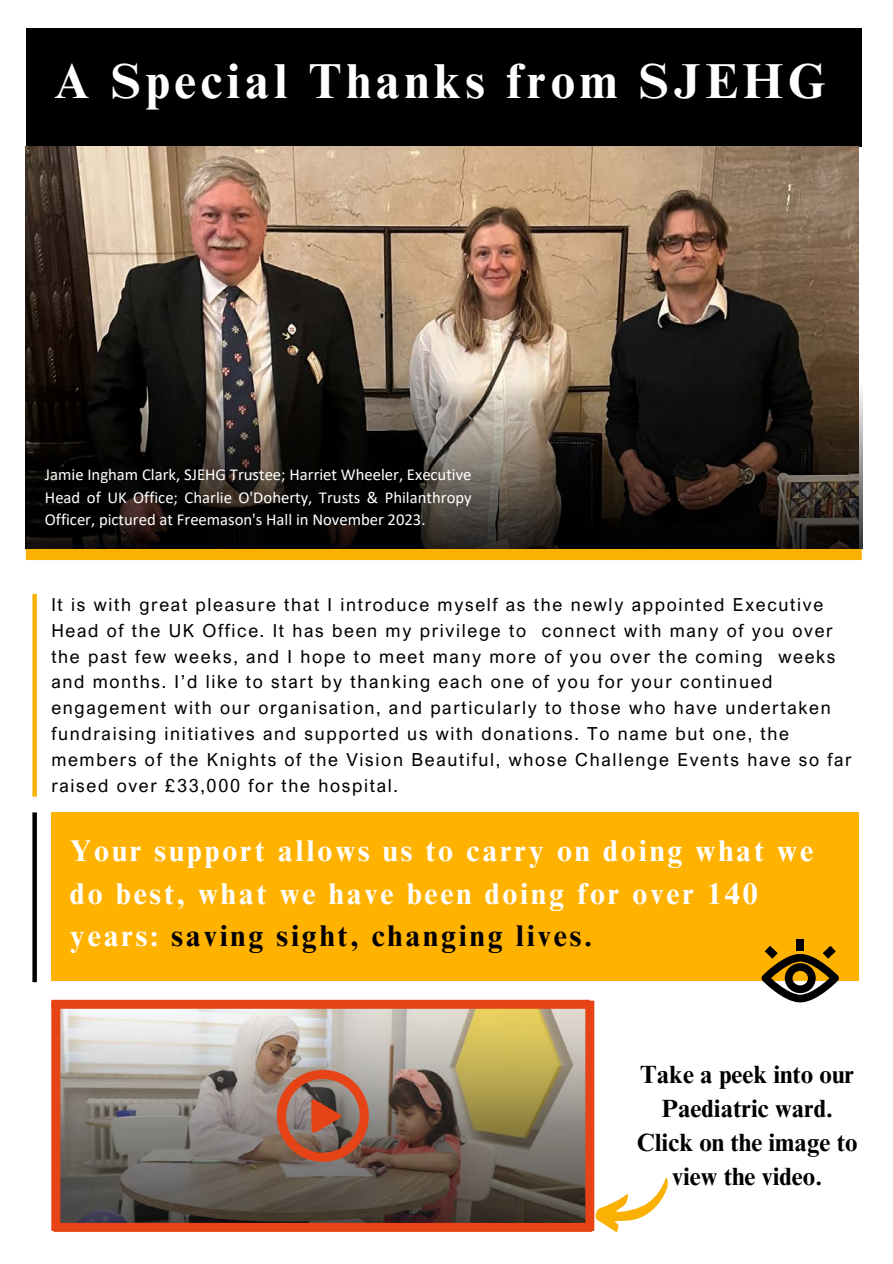
<style>
.page{position:relative;width:893px;height:1264px;background:#fff}
.page>*{position:absolute;margin:0;border:0;box-sizing:border-box;transform-origin:0 0}
.t1{font:700 49.2px "Times NRMT Pro";letter-spacing:.095em;color:#fff}
.t2{font:700 30px/42.8px "Times NRMT Pro";letter-spacing:.095em;color:#fff}
.t3{font:700 24.9px/34px "Times NRMT Pro";color:#000;text-align:center}
.t4{font:18px/25.8px "Arial Nova";letter-spacing:.095em;color:#000}
.t5{font:16.65px/22.5px "Calibri";color:#fff;text-align:justify}
.s1{color:#000}
</style>
<div class="page">
<div style="left:26px;top:29px;width:835px;height:118px;background:#000"></div>
<div style="left:51px;top:812px;width:807px;height:168px;background:#ffb200"></div>
<div style="left:26px;top:549px;width:835px;height:11px;background:#fab104"></div>
<img style="left:26px;top:77px;width:836px;height:471px">
<div style="left:32px;top:594px;width:5px;height:202px;background:#fab104"></div>
<div style="left:796px;top:939px;width:8px;height:11px;background:#000"></div>
<svg style="left:761px;top:945px;width:78px;height:57px"></svg>
<div style="left:32px;top:812px;width:5px;height:170px;background:#000"></div>
<svg style="left:592px;top:1174px;width:76px;height:58px"></svg>
<img style="left:60px;top:1008px;width:525px;height:214px">
<svg style="left:270px;top:1063px;width:105px;height:104px;background:#9d6a59"></svg>
<div style="left:51px;top:999px;width:538px;height:9px;background:#e64316"></div>
<div style="left:54px;top:1222px;width:538px;height:9px;background:#e64316"></div>
<div style="left:51px;top:1002px;width:9px;height:228px;background:#e64316"></div>
<div style="left:585px;top:1000px;width:9px;height:230px;background:#e64316"></div>
<p class="t1" style="left:54px;top:62px;width:773px">A Special Thanks from SJEHG</p>
<p class="t5" style="left:45px;top:465px;width:428px">Jamie Ingham Clark, SJEHG Trustee; Harriet Wheeler, Executive Head of UK Office; Charlie O'Doherty, Trusts &amp; Philanthropy Officer, pictured at Freemason's Hall in November 2023.</p>
<p class="t4" style="left:51px;top:591px;width:801px">It is with great pleasure that I introduce myself as the newly appointed Executive Head of the UK Office. It has been my privilege to connect with many of you over the past few weeks, and I hope to meet many more of you over the coming weeks and months. I’d like to start by thanking each one of you for your continued engagement with our organisation, and particularly to those who have undertaken fundraising initiatives and supported us with donations. To name but one, the members of the Knights of the Vision Beautiful, whose Challenge Events have so far raised over £33,000 for the hospital.</p>
<p class="t2" style="left:70px;top:833px;width:744px">Your support allows us to carry on doing what we do best, what we have been doing for over 140 years: <span class="s1">saving sight, changing lives.</span></p>
<p class="t3" style="left:637px;top:1060px;width:222px">Take a peek into our<br>Paediatric ward.<br>Click on the image to view the video.</p>
</div>
